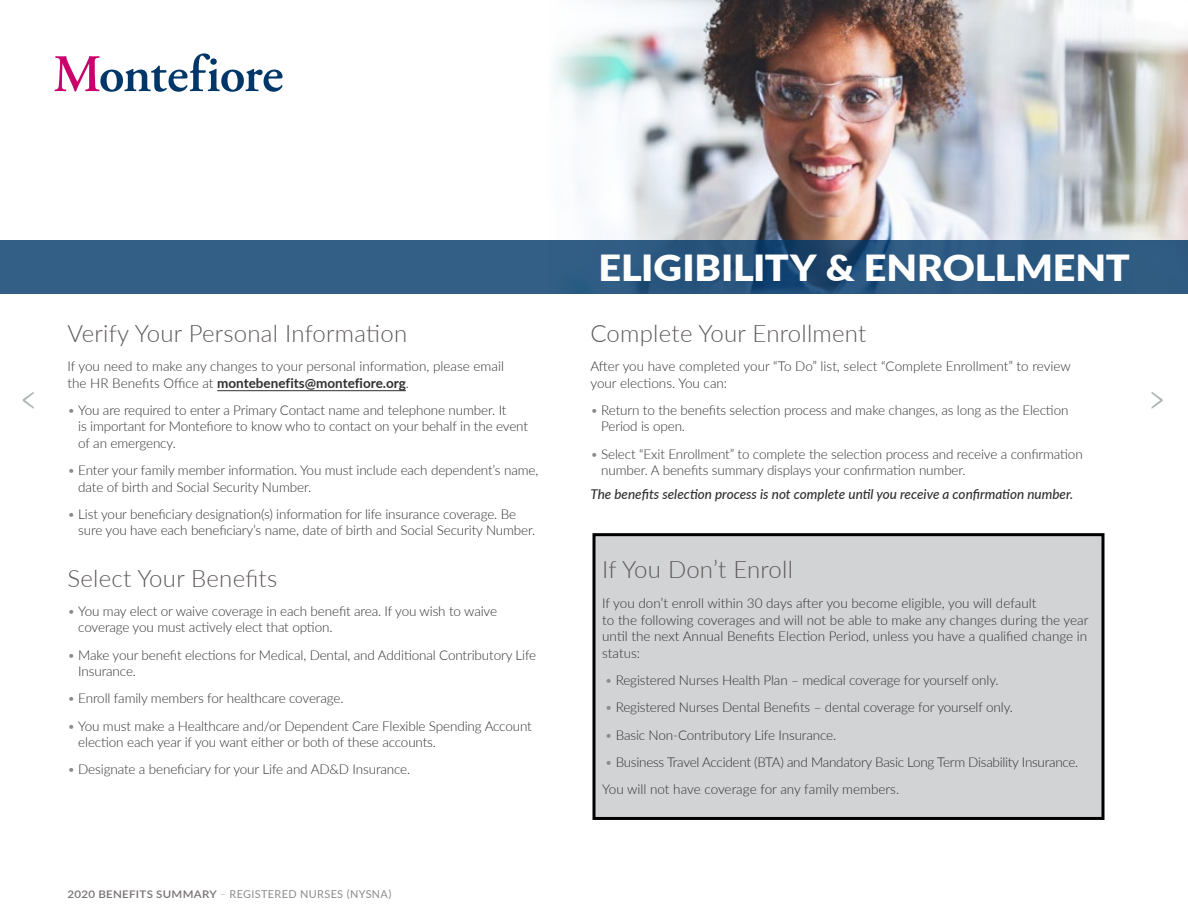
<style>
.page{position:relative;width:1188px;height:918px;background:#fff}
.page>*{position:absolute;margin:0;border:0;box-sizing:border-box;transform-origin:0 0}
.t1{font:900 36px "Lato";letter-spacing:-.005em;color:#fff;scale:1.1 1}
.t2{font:300 24px "Lato";letter-spacing:.01em;color:#5e5859}
.t3{font:300 13.5px/16.5px "Lato";letter-spacing:-.01em;color:#322f31}
.t4{font:italic 500 13.5px "Lato";color:#322f31}
.t5{font:10.8px "Lato";letter-spacing:.035em;color:#8a8c8e}
.s1{font-weight:700}
.s2{color:#8a8c8e}
.s3{font-weight:600;font-size:10.5px;color:#777172}
.s4{font-weight:300}
</style>
<div class="page">
<svg style="left:23px;top:392px;width:11px;height:17px"></svg>
<svg style="left:1152px;top:392px;width:11px;height:17px"></svg>
<img style="left:921px;top:0;width:266px;height:240px">
<img style="left:842px;top:0;width:79px;height:240px">
<img style="left:554px;top:0;width:288px;height:240px">
<svg style="left:54px;top:53px;width:229px;height:39px"></svg>
<svg style="left:0;top:240px;width:1188px;height:54px;background:#2d5981"></svg>
<hr style="left:217px;top:390px;width:189px;height:1px;background:#322f31">
<div style="left:594px;top:535px;width:509px;height:283px;background:#d1d3d4"></div>
<div style="left:592px;top:533px;width:513px;height:287px;border:3px solid #000"></div>
<h2 class="t2" style="left:68px;top:317px;width:341px">Verify Your Personal Information</h2>
<p class="t3" style="left:68px;top:357px;width:438px">If you need to make any changes to your personal information, please email the HR Benefits Office at <span class="s1">montebenefits@montefiore.org</span>.</p>
<p class="t3" style="left:78px;top:401px;width:451px;text-indent:-11px"><span class="s2">•</span> You are required to enter a Primary Contact name and telephone number. It<br>is important for Montefiore to know who to contact on your behalf in the event of an emergency.</p>
<p class="t3" style="left:78px;top:462px;width:462px;text-indent:-11px"><span class="s2">•</span> Enter your family member information. You must include each dependent’s name, date of birth and Social Security Number.</p>
<p class="t3" style="left:78px;top:505px;width:459px;text-indent:-11px"><span class="s2">•</span> List your beneficiary designation(s) information for life insurance coverage. Be sure you have each beneficiary’s name, date of birth and Social Security Number.</p>
<h2 class="t2" style="left:68px;top:561px;width:211px">Select Your Benefits</h2>
<p class="t3" style="left:78px;top:602px;width:420px;text-indent:-11px"><span class="s2">•</span> You may elect or waive coverage in each benefit area. If you wish to waive coverage you must actively elect that option.</p>
<p class="t3" style="left:78px;top:646px;width:460px;text-indent:-11px"><span class="s2">•</span> Make your benefit elections for Medical, Dental, and Additional Contributory Life<br>Insurance.</p>
<p class="t3" style="left:67px;top:690px;width:278px"><span class="s2">•</span> Enroll family members for healthcare coverage.</p>
<p class="t3" style="left:78px;top:717px;width:455px;text-indent:-11px"><span class="s2">•</span> You must make a Healthcare and/or Dependent Care Flexible Spending Account election each year if you want either or both of these accounts.</p>
<p class="t3" style="left:67px;top:761px;width:344px"><span class="s2">•</span> Designate a beneficiary for your Life and AD&amp;D Insurance.</p>
<p class="t5" style="left:68px;top:886px;width:325px"><span class="s3">2020 BENEFITS SUMMARY</span> <span class="s4">–</span> REGISTERED NURSES (NYSNA)</p>
<h1 class="t1" style="left:598px;top:241px;width:485px">ELIGIBILITY &amp; ENROLLMENT</h1>
<h2 class="t2" style="left:590px;top:317px;width:277px">Complete Your Enrollment</h2>
<p class="t3" style="left:590px;top:357px;width:482px">After you have completed your “To Do” list, select “Complete Enrollment” to review your elections. You can:</p>
<p class="t3" style="left:601px;top:401px;width:469px;text-indent:-11px"><span class="s2">•</span> Return to the benefits selection process and make changes, as long as the Election<br>Period is open.</p>
<p class="t3" style="left:601px;top:445px;width:483px;text-indent:-11px"><span class="s2">•</span> Select “Exit Enrollment” to complete the selection process and receive a confirmation number. A benefits summary displays your confirmation number.</p>
<p class="t4" style="left:590px;top:485px;width:484px">The benefits selection process is not complete until you receive a confirmation number.</p>
<h2 class="t2" style="left:602px;top:553px;width:192px">If You Don’t Enroll</h2>
<p class="t3" style="left:602px;top:595px;width:488px">If you don’t enroll within 30 days after you become eligible, you will default<br>to the following coverages and will not be able to make any changes during the year until the next Annual Benefits Election Period, unless you have a qualified change in status:</p>
<p class="t3" style="left:605px;top:671px;width:395px"><span class="s2">•</span> Registered Nurses Health Plan – medical coverage for yourself only.</p>
<p class="t3" style="left:605px;top:699px;width:410px"><span class="s2">•</span> Registered Nurses Dental Benefits – dental coverage for yourself only.</p>
<p class="t3" style="left:605px;top:726px;width:233px"><span class="s2">•</span> Basic Non-Contributory Life Insurance.</p>
<p class="t3" style="left:602px;top:748px;width:478px;line-height:27.3px"><span class="s2">•</span> Business Travel Accident (BTA) and Mandatory Basic Long Term Disability Insurance.<br>You will not have coverage for any family members.</p>
</div>
